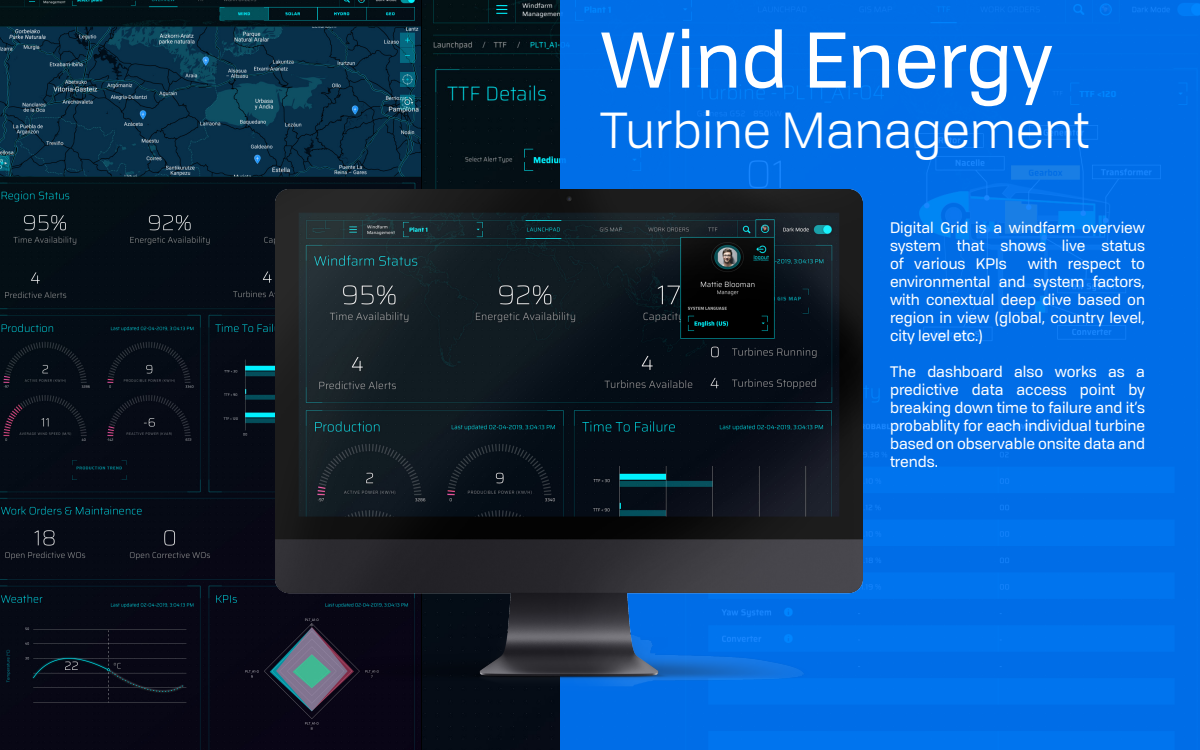
<style>
.page{position:relative;width:1200px;height:750px;background:#fff}
.page>*{position:absolute;margin:0;border:0;box-sizing:border-box;transform-origin:0 0}
.t1{font:77.5px "Tofino Pro Personal";color:#fff}
.t2{font:50px "Tofino Pro Personal";color:#fff}
.t3{font:15px/18px "Tofino Pro Personal";color:#fff;text-align:justify}
</style>
<div class="page">
<img style="left:0;top:0;width:561px;height:750px">
<div style="left:561px;top:0;width:639px;height:750px;background:#006de7"></div>
<img style="left:275px;top:189px;width:587px;height:503px">
<h1 class="t1" style="left:600px;top:2px;width:454px">Wind Energy</h1>
<h2 class="t2" style="left:600px;top:93px;width:491px">Turbine Management</h2>
<p class="t3" style="left:890px;top:217px;width:257px">Digital Grid is a windfarm overview system that shows live status of various KPIs</p>
<p class="t3" style="left:890px;top:253px;width:257px;text-indent:138px">with respect to environmental and system factors, with conextual deep dive based on region in view (global, country level, city level etc.)</p>
<p class="t3" style="left:890px;top:361px;width:257px">The dashboard also works as a predictive data access point by breaking down time to failure and it’s probablity for each individual turbine based on observable onsite data and trends.</p>
</div>
